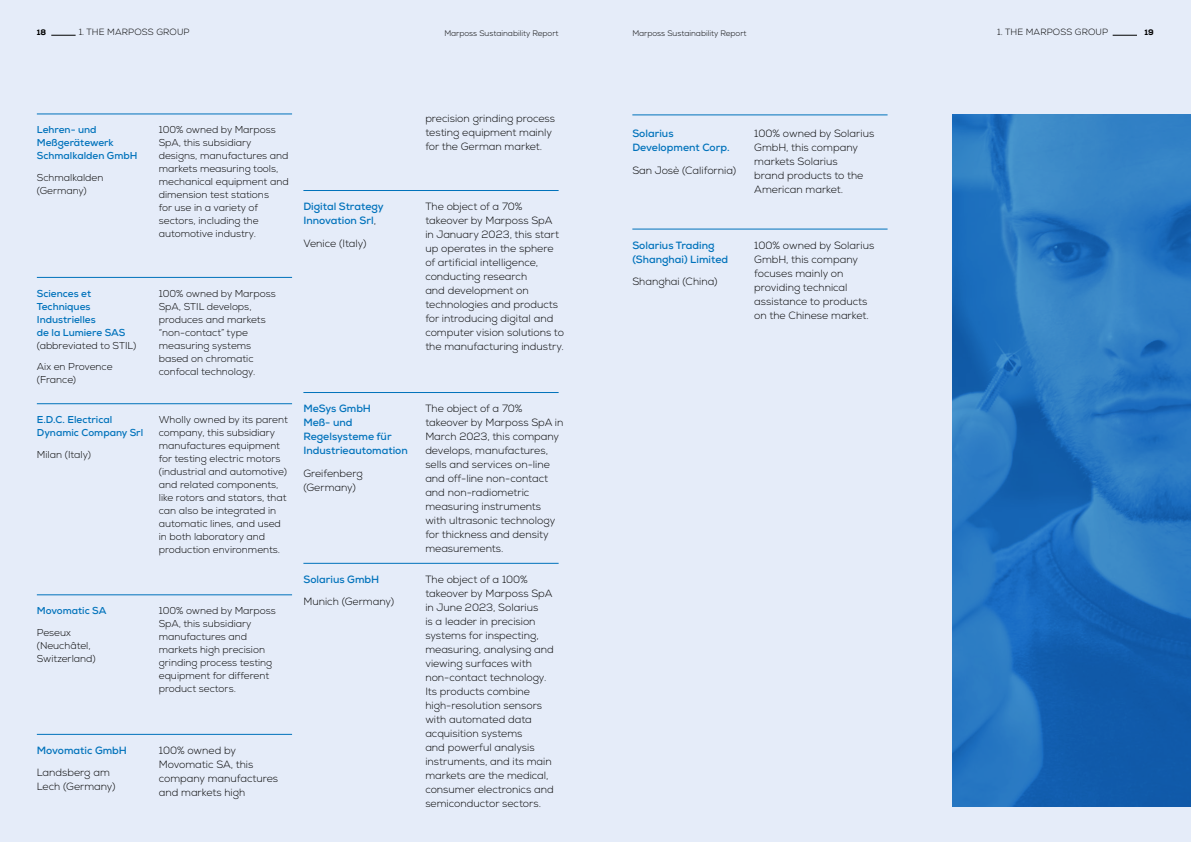
<style>
.page{position:relative;width:1191px;height:842px;background:#e5ecf9}
.page>*{position:absolute;margin:0;border:0;box-sizing:border-box;transform-origin:0 0}
.t1{font:300 10.5px/14px "Nexa";color:#000}
.t2{font:700 10.5px/14px "Nexa";color:#0072bb}
.t3{font:300 10px/13px "Nexa";color:#000}
.t4{font:700 10px/13px "Nexa";color:#0072bb}
.t5{font:300 9px "Nexa";letter-spacing:.015em;color:#000}
.t6{font:300 8px "Nexa";color:#000}
.t7{font:800 8px "Nexa";color:#000}
.s1{font-weight:300;color:#000}
</style>
<div class="page">
<svg style="left:51px;top:35px;width:25px;height:1px"></svg>
<svg style="left:1112px;top:35px;width:25px;height:1px"></svg>
<hr style="left:37px;top:113px;width:255px;height:1px;background:#0072bb">
<hr style="left:37px;top:277px;width:255px;height:1px;background:#0072bb">
<hr style="left:303px;top:190px;width:255px;height:1px;background:#0072bb">
<hr style="left:37px;top:403px;width:255px;height:1px;background:#0072bb">
<hr style="left:303px;top:392px;width:255px;height:1px;background:#0072bb">
<hr style="left:632px;top:114px;width:255px;height:1px;background:#0072bb">
<hr style="left:37px;top:594px;width:255px;height:1px;background:#0072bb">
<hr style="left:303px;top:563px;width:255px;height:1px;background:#0072bb">
<hr style="left:632px;top:229px;width:255px;height:1px;background:#0072bb">
<hr style="left:37px;top:734px;width:255px;height:1px;background:#0072bb">
<svg style="left:952px;top:114px;width:239px;height:692px;background:#2472bc"></svg>
<p class="t7" style="left:37px;top:28px;width:11px">18</p>
<p class="t5" style="left:79px;top:27px;width:112px">1. THE MARPOSS GROUP</p>
<p class="t6" style="left:444px;top:28px;width:116px">Marposs Sustainability Report</p>
<p class="t6" style="left:632px;top:28px;width:116px">Marposs Sustainability Report</p>
<p class="t5" style="left:997px;top:27px;width:112px">1. THE MARPOSS GROUP</p>
<p class="t7" style="left:1144px;top:28px;width:11px">19</p>
<p class="t4" style="left:37px;top:123px;width:102px">Lehren- und<br>Meßgerätewerk<br>Schmalkalden GmbH</p>
<p class="t3" style="left:37px;top:171px;width:68px">Schmalkalden (Germany)</p>
<p class="t4" style="left:37px;top:287px;width:90px">Sciences et<br>Techniques<br>Industrielles<br>de la Lumiere SAS</p>
<p class="t3" style="left:37px;top:335px;width:101px;line-height:21.5px">(abbreviated to STIL)<br>Aix en Provence</p>
<p class="t3" style="left:37px;top:373px;width:41px">(France)</p>
<p class="t4" style="left:37px;top:413px;width:108px">E.D.C. Electrical<br>Dynamic Company Srl</p>
<p class="t3" style="left:37px;top:448px;width:56px">Milan (Italy)</p>
<p class="t4" style="left:37px;top:604px;width:71px">Movomatic SA</p>
<p class="t3" style="left:37px;top:626px;width:60px">Peseux (Neuchâtel,<br>Switzerland)</p>
<p class="t3" style="left:159px;top:124px;width:131px">100% owned by Marposs<br>SpA, this subsidiary designs, manufactures and markets measuring tools, mechanical equipment and dimension test stations<br>for use in a variety of sectors, including the automotive industry.</p>
<p class="t2" style="left:303px;top:199px;width:82px">Digital Strategy<br>Innovation Srl<span class="s1">,</span></p>
<p class="t1" style="left:303px;top:236px;width:65px">Venice (Italy)</p>
<p class="t3" style="left:159px;top:287px;width:119px">100% owned by Marposs<br>SpA, STIL develops, produces and markets “non-contact” type measuring systems based on chromatic confocal technology.</p>
<p class="t3" style="left:159px;top:413px;width:130px">Wholly owned by its parent company, this subsidiary manufactures equipment for testing electric motors (industrial and automotive) and related components, like rotors and stators, that can also be integrated in automatic lines, and used in both laboratory and production environments.</p>
<p class="t3" style="left:159px;top:604px;width:119px">100% owned by Marposs<br>SpA, this subsidiary manufactures and markets high precision grinding process testing equipment for different product sectors.</p>
<p class="t2" style="left:303px;top:401px;width:106px">MeSys GmbH<br>Meß- und<br>Regelsysteme für<br>Industrieautomation</p>
<p class="t1" style="left:303px;top:466px;width:61px">Greifenberg (Germany)</p>
<p class="t2" style="left:303px;top:572px;width:77px">Solarius GmbH</p>
<p class="t1" style="left:303px;top:595px;width:92px">Munich (Germany)</p>
<p class="t2" style="left:37px;top:743px;width:92px">Movomatic GmbH</p>
<p class="t1" style="left:37px;top:766px;width:80px">Landsberg am<br>Lech (Germany)</p>
<p class="t1" style="left:159px;top:743px;width:121px">100% owned by<br>Movomatic SA, this company manufactures and markets high</p>
<p class="t1" style="left:425px;top:111px;width:131px">precision grinding process testing equipment mainly for the German market.</p>
<p class="t1" style="left:425px;top:200px;width:140px">The object of a 70% takeover by Marposs SpA<br>in January 2023, this start up operates in the sphere of artificial intelligence, conducting research<br>and development on technologies and products for introducing digital and computer vision solutions to the manufacturing industry.</p>
<p class="t1" style="left:425px;top:402px;width:140px">The object of a 70% takeover by Marposs SpA in<br>March 2023, this company develops, manufactures, sells and services on-line and off-line non-contact and non-radiometric measuring instruments with ultrasonic technology for thickness and density measurements.</p>
<p class="t1" style="left:425px;top:573px;width:130px">The object of a 100% takeover by Marposs SpA in June 2023, Solarius<br>is a leader in precision systems for inspecting, measuring, analysing and viewing surfaces with non-contact technology.<br>Its products combine high-resolution sensors with automated data acquisition systems<br>and powerful analysis instruments, and its main markets are the medical, consumer electronics and semiconductor sectors.</p>
<p class="t2" style="left:632px;top:127px;width:99px">Solarius<br>Development Corp.</p>
<p class="t1" style="left:632px;top:164px;width:105px">San Josè (California)</p>
<p class="t1" style="left:754px;top:127px;width:121px">100% owned by Solarius<br>GmbH, this company markets Solarius<br>brand products to the<br>American market.</p>
<p class="t2" style="left:632px;top:238px;width:97px">Solarius Trading (Shanghai) Limited</p>
<p class="t1" style="left:632px;top:275px;width:87px">Shanghai (China)</p>
<p class="t1" style="left:754px;top:238px;width:121px">100% owned by Solarius<br>GmbH, this company focuses mainly on providing technical assistance to products on the Chinese market.</p>
</div>
